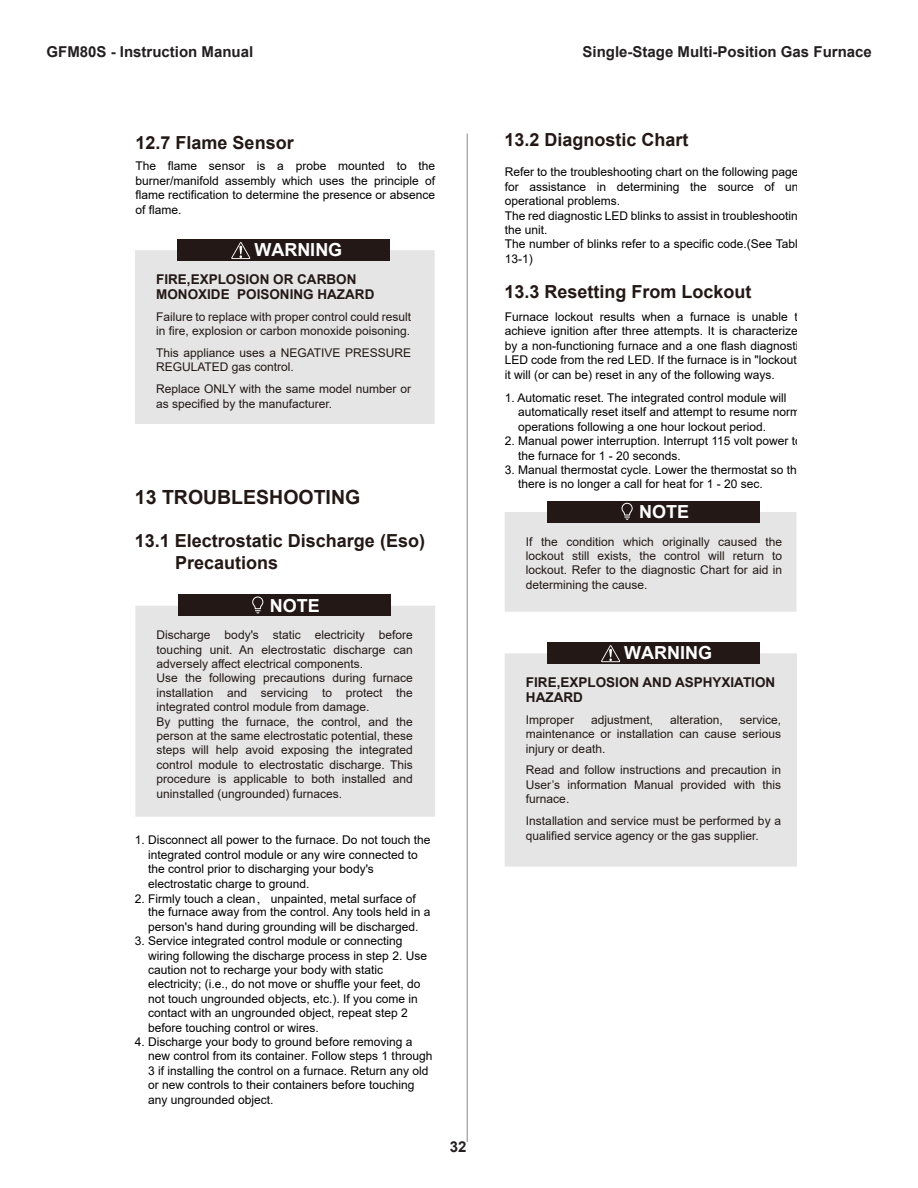
<style>
.page{position:relative;width:918px;height:1188px;background:#fff}
.page>*{position:absolute;margin:0;border:0;box-sizing:border-box;transform-origin:0 0}
.t1{font:700 19.5px "Arial";color:#231815}
.t2{font:700 18px/21.6px "Arial";color:#231815}
.t3{font:700 18px "Arial";color:#fff}
.t4{font:700 15px "Arial";color:#231f20}
.t5{font:700 13.5px/14.4px "Arial";color:#231815}
.t6{font:12px/14.4px "Arial";color:#000}
.t7{font:12px/14.4px "Arial";color:#231815}
.s1{font-family:"Adobe Song Std";font-weight:300}
</style>
<div class="page">
<hr style="left:467px;top:134px;width:1px;height:1008px;background:#888">
<div style="left:135px;top:250px;width:300px;height:174px;background:#e5e5e6"></div>
<div style="left:177px;top:240px;width:213px;height:21px;background:#231815"></div>
<svg style="left:231px;top:242px;width:19px;height:17px"></svg>
<div style="left:135px;top:606px;width:300px;height:211px;background:#e5e5e6"></div>
<div style="left:178px;top:595px;width:213px;height:21px;background:#231815"></div>
<svg style="left:252px;top:596px;width:12px;height:17px"></svg>
<div style="left:547px;top:501px;width:213px;height:21px;background:#231815"></div>
<svg style="left:505px;top:502px;width:291px;height:110px"></svg>
<div style="left:505px;top:653px;width:291px;height:214px;background:#e5e5e6"></div>
<div style="left:547px;top:643px;width:213px;height:21px;background:#231815"></div>
<svg style="left:601px;top:645px;width:19px;height:17px"></svg>
<p class="t4" style="left:46px;top:42px;width:208px">GFM80S - Instruction Manual</p>
<p class="t4" style="left:583px;top:42px;width:291px">Single-Stage Multi-Position Gas Furnace</p>
<p class="t2" style="left:136px;top:132px;width:160px">12.7 Flame Sensor</p>
<p class="t6" style="left:135px;top:159px;width:301px">The flame sensor is a probe mounted to the</p>
<p class="t6" style="left:135px;top:173px;width:301px">burner/manifold assembly which uses the principle of</p>
<p class="t6" style="left:135px;top:188px;width:301px">flame rectification to determine the presence or absence of flame.</p>
<p class="t3" style="left:254px;top:237px;width:89px">WARNING</p>
<p class="t5" style="left:156px;top:273px;width:220px">FIRE,EXPLOSION OR CARBON<br>MONOXIDE POISONING HAZARD</p>
<p class="t7" style="left:156px;top:309px;width:257px">Failure to replace with proper control could result in fire, explosion or carbon monoxide poisoning.</p>
<p class="t7" style="left:156px;top:345px;width:257px">This appliance uses a NEGATIVE PRESSURE<br>REGULATED gas control.</p>
<p class="t7" style="left:156px;top:382px;width:257px">Replace ONLY with the same model number or as specified by the manufacturer.</p>
<p class="t1" style="left:135px;top:483px;width:227px">13 TROUBLESHOOTING</p>
<p class="t2" style="left:175px;top:530px;width:251px;text-indent:-40px">13.1 Electrostatic Discharge (Eso)<br>Precautions</p>
<p class="t3" style="left:270px;top:593px;width:52px">NOTE</p>
<p class="t7" style="left:157px;top:628px;width:258px">Discharge body's static electricity before touching unit. An electrostatic discharge can adversely affect electrical components.<br>Use the following precautions during furnace installation and servicing to protect the integrated control module from damage.<br>By putting the furnace, the control, and the person at the same electrostatic potential, these steps will help avoid exposing the integrated control module to electrostatic discharge. This procedure is applicable to both installed and uninstalled (ungrounded) furnaces.</p>
<p class="t6" style="left:148px;top:833px;width:284px;text-indent:-13px">1. Disconnect all power to the furnace. Do not touch the integrated control module or any wire connected to the control prior to discharging your body's electrostatic charge to ground.</p>
<p class="t6" style="left:148px;top:892px;width:284px;line-height:14px;text-indent:-13px">2. Firmly touch a clean<span class="s1">，</span> unpainted, metal surface of the furnace away from the control. Any tools held in a person's hand during grounding will be discharged.</p>
<p class="t6" style="left:148px;top:934px;width:280px;text-indent:-13px">3. Service integrated control module or connecting wiring following the discharge process in step 2. Use caution not to recharge your body with static</p>
<p class="t6" style="left:148px;top:977px;width:274px">electricity; (i.e., do not move or shuffle your feet, do not touch ungrounded objects, etc.). If you come in</p>
<p class="t6" style="left:148px;top:1006px;width:261px">contact with an ungrounded object, repeat step 2 before touching control or wires.</p>
<p class="t6" style="left:148px;top:1035px;width:286px;text-indent:-13px">4. Discharge your body to ground before removing a new control from its container. Follow steps 1 through</p>
<p class="t6" style="left:148px;top:1063px;width:282px">3 if installing the control on a furnace. Return any old</p>
<p class="t6" style="left:148px;top:1078px;width:268px">or new controls to their containers before touching any ungrounded object.</p>
<p class="t4" style="left:450px;top:1137px;width:18px">32</p>
<p class="t2" style="left:504px;top:129px;width:186px">13.2 Diagnostic Chart</p>
<p class="t6" style="left:505px;top:165px;width:301px">Refer to the troubleshooting chart on the following pages</p>
<p class="t6" style="left:505px;top:179px;width:301px">for assistance in determining the source of unit operational problems.</p>
<p class="t6" style="left:505px;top:208px;width:301px">The red diagnostic LED blinks to assist in troubleshooting</p>
<p class="t6" style="left:505px;top:223px;width:301px">the unit.<br>The number of blinks refer to a specific code.(See Table<br>13-1)</p>
<p class="t2" style="left:504px;top:281px;width:249px">13.3 Resetting From Lockout</p>
<p class="t6" style="left:505px;top:310px;width:301px">Furnace lockout results when a furnace is unable to</p>
<p class="t6" style="left:505px;top:324px;width:301px">achieve ignition after three attempts. It is characterized</p>
<p class="t6" style="left:505px;top:338px;width:301px">by a non-functioning furnace and a one flash diagnostic</p>
<p class="t6" style="left:505px;top:353px;width:301px">LED code from the red LED. If the furnace is in "lockout",</p>
<p class="t6" style="left:505px;top:367px;width:272px">it will (or can be) reset in any of the following ways.</p>
<p class="t6" style="left:518px;top:390px;width:293px;text-indent:-13px">1. Automatic reset. The integrated control module will automatically reset itself and attempt to resume normal operations following a one hour lockout period.</p>
<p class="t6" style="left:505px;top:434px;width:299px">2. Manual power interruption. Interrupt 115 volt power to</p>
<p class="t6" style="left:518px;top:448px;width:164px">the furnace for 1 - 20 seconds.</p>
<p class="t6" style="left:505px;top:462px;width:304px">3. Manual thermostat cycle. Lower the thermostat so that</p>
<p class="t6" style="left:518px;top:477px;width:246px">there is no longer a call for heat for 1 - 20 sec.</p>
<p class="t3" style="left:639px;top:499px;width:52px">NOTE</p>
<p class="t7" style="left:526px;top:534px;width:258px;text-align:justify">If the condition which originally caused the lockout still exists, the control will return to lockout. Refer to the diagnostic Chart for aid in determining the cause.</p>
<p class="t3" style="left:624px;top:640px;width:89px">WARNING</p>
<p class="t5" style="left:526px;top:676px;width:251px">FIRE,EXPLOSION AND ASPHYXIATION<br>HAZARD</p>
<p class="t7" style="left:526px;top:712px;width:50px">Improper</p>
<p class="t7" style="left:591px;top:712px;width:64px">adjustment,</p>
<p class="t7" style="left:670px;top:712px;width:54px">alteration,</p>
<p class="t7" style="left:526px;top:712px;width:257px;text-align:justify;text-indent:214px">service, maintenance or installation can cause serious injury or death.</p>
<p class="t7" style="left:526px;top:763px;width:257px;text-align:justify">Read and follow instructions and precaution in User’s information Manual provided with this furnace.</p>
<p class="t7" style="left:526px;top:814px;width:257px">Installation and service must be performed by a qualified service agency or the gas supplier.</p>
</div>
